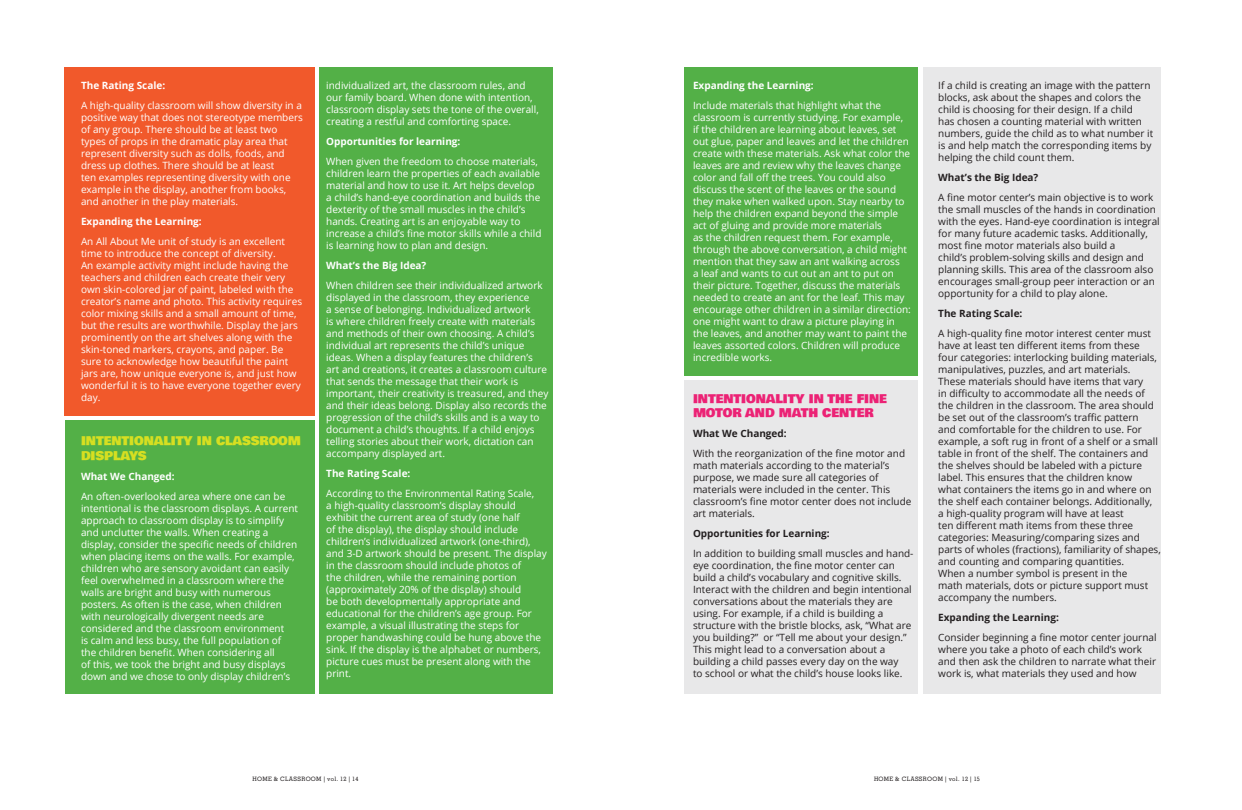
<style>
.page{position:relative;width:1242px;height:810px;background:#fff}
.page>*{position:absolute;margin:0;border:0;box-sizing:border-box;transform-origin:0 0}
.t1{font:12px/14.4px "Bowlby One";color:#ec2275}
.t2{font:12px/14.4px "Bowlby One";color:#d6df21}
.t3{font:10px/12px "Open Sans";color:#fff}
.t4{font:10px/12px "Open Sans";color:#231f20}
.t5{font:700 10px "Open Sans";color:#fff}
.t6{font:700 10px "Open Sans";color:#231f20}
.t7{font:500 6px "Memphis";letter-spacing:.05em;color:#231f20}
</style>
<div class="page">
<div style="left:64px;top:67px;width:251px;height:349px;background:#f1592b"></div>
<div style="left:65px;top:421px;width:250px;height:273px;background:#53b047"></div>
<div style="left:319px;top:67px;width:234px;height:627px;background:#53b047"></div>
<div style="left:684px;top:67px;width:234px;height:308px;background:#53b047"></div>
<div style="left:684px;top:380px;width:234px;height:314px;background:#e8e8e9"></div>
<div style="left:923px;top:67px;width:238px;height:627px;background:#e8e8e9"></div>
<p class="t5" style="left:81px;top:78px;width:86px">The Rating Scale:</p>
<p class="t3" style="left:81px;top:99px;width:223px">A high-quality classroom will show diversity in a positive way that does not stereotype members of any group. There should be at least two types of props in the dramatic play area that represent diversity such as dolls, foods, and dress up clothes. There should be at least<br>ten examples representing diversity with one example in the display, another from books, and another in the play materials.</p>
<p class="t5" style="left:81px;top:214px;width:122px">Expanding the Learning:</p>
<p class="t3" style="left:81px;top:235px;width:223px">An All About Me unit of study is an excellent time to introduce the concept of diversity.<br>An example activity might include having the teachers and children each create their very own skin-colored jar of paint, labeled with the creator’s name and photo. This activity requires color mixing skills and a small amount of time, but the results are worthwhile. Display the jars prominently on the art shelves along with the skin-toned markers, crayons, and paper. Be sure to acknowledge how beautiful the paint jars are, how unique everyone is, and just how wonderful it is to have everyone together every day.</p>
<p class="t2" style="left:81px;top:434px;width:221px">INTENTIONALITY IN CLASSROOM<br>DISPLAYS</p>
<p class="t5" style="left:81px;top:469px;width:95px">What We Changed:</p>
<p class="t3" style="left:81px;top:490px;width:219px">An often-overlooked area where one can be intentional is the classroom displays. A current approach to classroom display is to simplify and unclutter the walls. When creating a display, consider the specific needs of children when placing items on the walls. For example, children who are sensory avoidant can easily feel overwhelmed in a classroom where the walls are bright and busy with numerous posters. As often is the case, when children with neurologically divergent needs are considered and the classroom environment<br>is calm and less busy, the full population of the children benefit. When considering all<br>of this, we took the bright and busy displays down and we chose to only display children’s</p>
<p class="t3" style="left:326px;top:79px;width:214px">individualized art, the classroom rules, and our family board. When done with intention, classroom display sets the tone of the overall, creating a restful and comforting space.</p>
<p class="t5" style="left:326px;top:134px;width:136px">Opportunities for learning:</p>
<p class="t3" style="left:326px;top:155px;width:217px">When given the freedom to choose materials, children learn the properties of each available material and how to use it. Art helps develop a child’s hand-eye coordination and builds the dexterity of the small muscles in the child’s hands. Creating art is an enjoyable way to increase a child’s fine motor skills while a child is learning how to plan and design.</p>
<p class="t5" style="left:326px;top:258px;width:102px">What’s the Big Idea?</p>
<p class="t3" style="left:326px;top:279px;width:224px">When children see their individualized artwork displayed in the classroom, they experience<br>a sense of belonging. Individualized artwork<br>is where children freely create with materials and methods of their own choosing. A child’s individual art represents the child’s unique ideas. When a display features the children’s<br>art and creations, it creates a classroom culture that sends the message that their work is important, their creativity is treasured, and they and their ideas belong. Display also records the progression of the child’s skills and is a way to document a child’s thoughts. If a child enjoys telling stories about their work, dictation can accompany displayed art.</p>
<p class="t5" style="left:326px;top:466px;width:86px">The Rating Scale:</p>
<p class="t3" style="left:326px;top:487px;width:222px">According to the Environmental Rating Scale,<br>a high-quality classroom’s display should exhibit the current area of study (one half<br>of the display), the display should include children’s individualized artwork (one-third), and 3-D artwork should be present. The display in the classroom should include photos of<br>the children, while the remaining portion (approximately 20% of the display) should<br>be both developmentally appropriate and educational for the children’s age group. For example, a visual illustrating the steps for proper handwashing could be hung above the sink. If the display is the alphabet or numbers, picture cues must be present along with the print.</p>
<p class="t5" style="left:693px;top:78px;width:122px">Expanding the Learning:</p>
<p class="t3" style="left:693px;top:99px;width:219px">Include materials that highlight what the classroom is currently studying. For example, if the children are learning about leaves, set out glue, paper and leaves and let the children create with these materials. Ask what color the leaves are and review why the leaves change color and fall off the trees. You could also discuss the scent of the leaves or the sound they make when walked upon. Stay nearby to help the children expand beyond the simple act of gluing and provide more materials<br>as the children request them. For example, through the above conversation, a child might mention that they saw an ant walking across<br>a leaf and wants to cut out an ant to put on their picture. Together, discuss the materials needed to create an ant for the leaf. This may encourage other children in a similar direction: one might want to draw a picture playing in the leaves, and another may want to paint the leaves assorted colors. Children will produce incredible works.</p>
<p class="t1" style="left:693px;top:392px;width:195px">INTENTIONALITY IN THE FINE<br>MOTOR AND MATH CENTER</p>
<p class="t6" style="left:693px;top:427px;width:95px">What We Changed:</p>
<p class="t4" style="left:693px;top:448px;width:220px">With the reorganization of the fine motor and math materials according to the material’s purpose, we made sure all categories of materials were included in the center. This classroom’s fine motor center does not include art materials.</p>
<p class="t6" style="left:693px;top:527px;width:138px">Opportunities for Learning:</p>
<p class="t4" style="left:693px;top:548px;width:222px">In addition to building small muscles and hand&shy;eye coordination, the fine motor center can build a child’s vocabulary and cognitive skills.<br>Interact with the children and begin intentional conversations about the materials they are using. For example, if a child is building a structure with the bristle blocks, ask, “What are you building?” or “Tell me about your design.” This might lead to a conversation about a building a child passes every day on the way<br>to school or what the child’s house looks like.</p>
<p class="t4" style="left:938px;top:79px;width:217px">If a child is creating an image with the pattern blocks, ask about the shapes and colors the child is choosing for their design. If a child<br>has chosen a counting material with written numbers, guide the child as to what number it is and help match the corresponding items by helping the child count them.</p>
<p class="t6" style="left:938px;top:170px;width:102px">What’s the Big Idea?</p>
<p class="t4" style="left:938px;top:191px;width:223px">A fine motor center’s main objective is to work the small muscles of the hands in coordination with the eyes. Hand-eye coordination is integral for many future academic tasks. Additionally, most fine motor materials also build a<br>child’s problem-solving skills and design and planning skills. This area of the classroom also encourages small-group peer interaction or an opportunity for a child to play alone.</p>
<p class="t6" style="left:938px;top:306px;width:86px">The Rating Scale:</p>
<p class="t4" style="left:938px;top:327px;width:224px">A high-quality fine motor interest center must have at least ten different items from these four categories: interlocking building materials, manipulatives, puzzles, and art materials.<br>These materials should have items that vary<br>in difficulty to accommodate all the needs of the children in the classroom. The area should be set out of the classroom’s traffic pattern<br>and comfortable for the children to use. For example, a soft rug in front of a shelf or a small table in front of the shelf. The containers and the shelves should be labeled with a picture label. This ensures that the children know<br>what containers the items go in and where on the shelf each container belongs. Additionally,<br>a high-quality program will have at least<br>ten different math items from these three categories: Measuring/comparing sizes and parts of wholes (fractions), familiarity of shapes, and counting and comparing quantities.<br>When a number symbol is present in the<br>math materials, dots or picture support must accompany the numbers.</p>
<p class="t6" style="left:938px;top:610px;width:122px">Expanding the Learning:</p>
<p class="t4" style="left:938px;top:631px;width:220px">Consider beginning a fine motor center journal where you take a photo of each child’s work and then ask the children to narrate what their work is, what materials they used and how</p>
<p class="t7" style="left:252px;top:776px;width:107px">HOME &amp; CLASSROOM | vol. 12 | 14</p>
<p class="t7" style="left:874px;top:776px;width:107px">HOME &amp; CLASSROOM | vol. 12 | 15</p>
</div>
